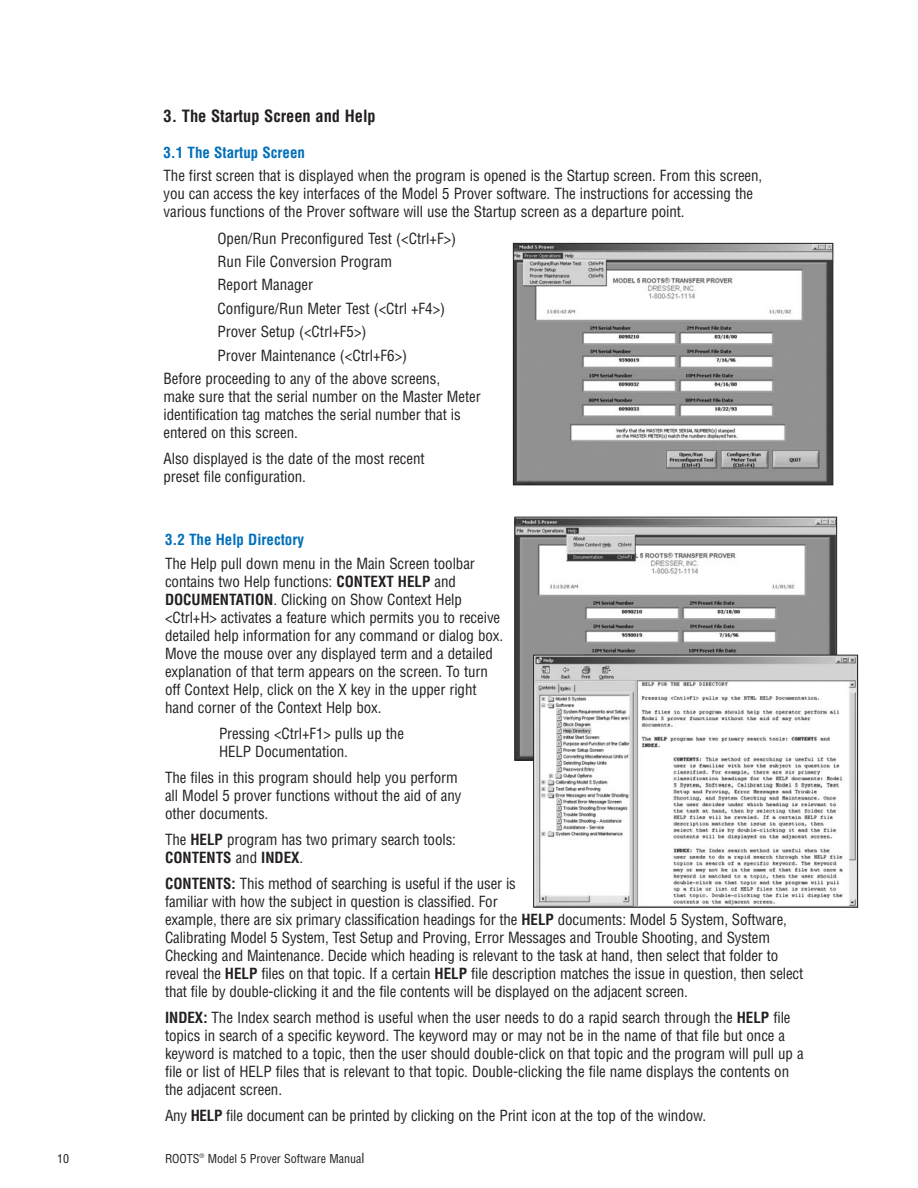
<style>
.page{position:relative;width:918px;height:1188px;background:#fff}
.page>*{position:absolute;margin:0;border:0;box-sizing:border-box;transform-origin:0 0}
.t1{font:700 condensed 16.5px "Helvetica";color:#231f20}
.t2{font:condensed 15px/18px "Helvetica";letter-spacing:-.005em;color:#231f20}
.t3{font:700 condensed 15px "Helvetica";color:#006fba}
.t4{font:condensed 12px "Helvetica";color:#231f20}
.s1{font-weight:700}
.s2{font-size:13.5px}
</style>
<div class="page">
<img style="left:515px;top:245px;width:316px;height:238px">
<div style="left:513px;top:243px;width:320px;height:242px;border:1px solid #231f20"></div>
<img style="left:517px;top:519px;width:318px;height:239px">
<img style="left:535px;top:657px;width:321px;height:248px">
<div style="left:533px;top:655px;width:325px;height:252px;border:1px solid #231f20"></div>
<p class="t1" style="left:164px;top:110px;width:214px">3. The Startup Screen and Help</p>
<p class="t3" style="left:164px;top:147px;width:143px">3.1 The Startup Screen</p>
<p class="t2" style="left:164px;top:168px;width:600px">The first screen that is displayed when the program is opened is the Startup screen. From this screen, you can access the key interfaces of the Model 5 Prover software. The instructions for accessing the various functions of the Prover software will use the Startup screen as a departure point.</p>
<p class="t2" style="left:218px;top:230px;width:240px">Open/Run Preconfigured Test (&lt;Ctrl+F&gt;)</p>
<p class="t2" style="left:218px;top:254px;width:176px">Run File Conversion Program</p>
<p class="t2" style="left:218px;top:277px;width:97px">Report Manager</p>
<p class="t2" style="left:218px;top:301px;width:229px">Configure/Run Meter Test (&lt;Ctrl +F4&gt;)</p>
<p class="t2" style="left:218px;top:324px;width:151px">Prover Setup (&lt;Ctrl+F5&gt;)</p>
<p class="t2" style="left:218px;top:347px;width:191px">Prover Maintenance (&lt;Ctrl+F6&gt;)</p>
<p class="t2" style="left:164px;top:371px;width:278px">Before proceeding to any of the above screens,</p>
<p class="t2" style="left:164px;top:389px;width:319px">make sure that the serial number on the Master Meter identification tag matches the serial number that is entered on this screen.</p>
<p class="t2" style="left:164px;top:451px;width:263px">Also displayed is the date of the most recent preset file configuration.</p>
<p class="t3" style="left:165px;top:534px;width:141px">3.2 The Help Directory</p>
<p class="t2" style="left:165px;top:555px;width:340px">The Help pull down menu in the Main Screen toolbar contains two Help functions: <span class="s1">CONTEXT HELP</span> and <span class="s1">DOCUMENTATION</span>. Clicking on Show Context Help &lt;Ctrl+H&gt; activates a feature which permits you to receive detailed help information for any command or dialog box.<br>Move the mouse over any displayed term and a detailed explanation of that term appears on the screen. To turn off Context Help, click on the X key in the upper right hand corner of the Context Help box.</p>
<p class="t2" style="left:219px;top:726px;width:187px">Pressing &lt;Ctrl+F1&gt; pulls up the<br>HELP Documentation.</p>
<p class="t2" style="left:165px;top:770px;width:298px">The files in this program should help you perform all Model 5 prover functions without the aid of any other documents.</p>
<p class="t2" style="left:165px;top:832px;width:293px">The <span class="s1">HELP</span> program has two primary search tools:<br><span class="s1">CONTENTS</span> and <span class="s1">INDEX</span>.</p>
<p class="t2" style="left:165px;top:876px;width:640px"><span class="s1">CONTENTS:</span> This method of searching is useful if the user is<br>familiar with how the subject in question is classified. For<br>example, there are six primary classification headings for the <span class="s1">HELP</span> documents: Model 5 System, Software, Calibrating Model 5 System, Test Setup and Proving, Error Messages and Trouble Shooting, and System Checking and Maintenance. Decide which heading is relevant to the task at hand, then select that folder to reveal the <span class="s1">HELP</span> files on that topic. If a certain <span class="s1">HELP</span> file description matches the issue in question, then select that file by double-clicking it and the file contents will be displayed on the adjacent screen.</p>
<p class="t2" style="left:165px;top:1010px;width:640px"><span class="s1">INDEX:</span> The Index search method is useful when the user needs to do a rapid search through the <span class="s1">HELP</span> file topics in search of a specific keyword. The keyword may or may not be in the name of that file but once a keyword is matched to a topic, then the user should double-click on that topic and the program will pull up a file or list of HELP files that is relevant to that topic. Double-clicking the file name displays the contents on the adjacent screen.</p>
<p class="t2" style="left:165px;top:1108px;width:543px">Any <span class="s1">HELP</span> file document can be printed by clicking on the Print icon at the top of the window.</p>
<p class="t4" style="left:57px;top:1154px;width:13px">10</p>
<p class="t4" style="left:165px;top:1154px;width:201px">ROOTS<sup>®</sup> Model 5 Prover Software Manua<span class="s2">l</span></p>
</div>
